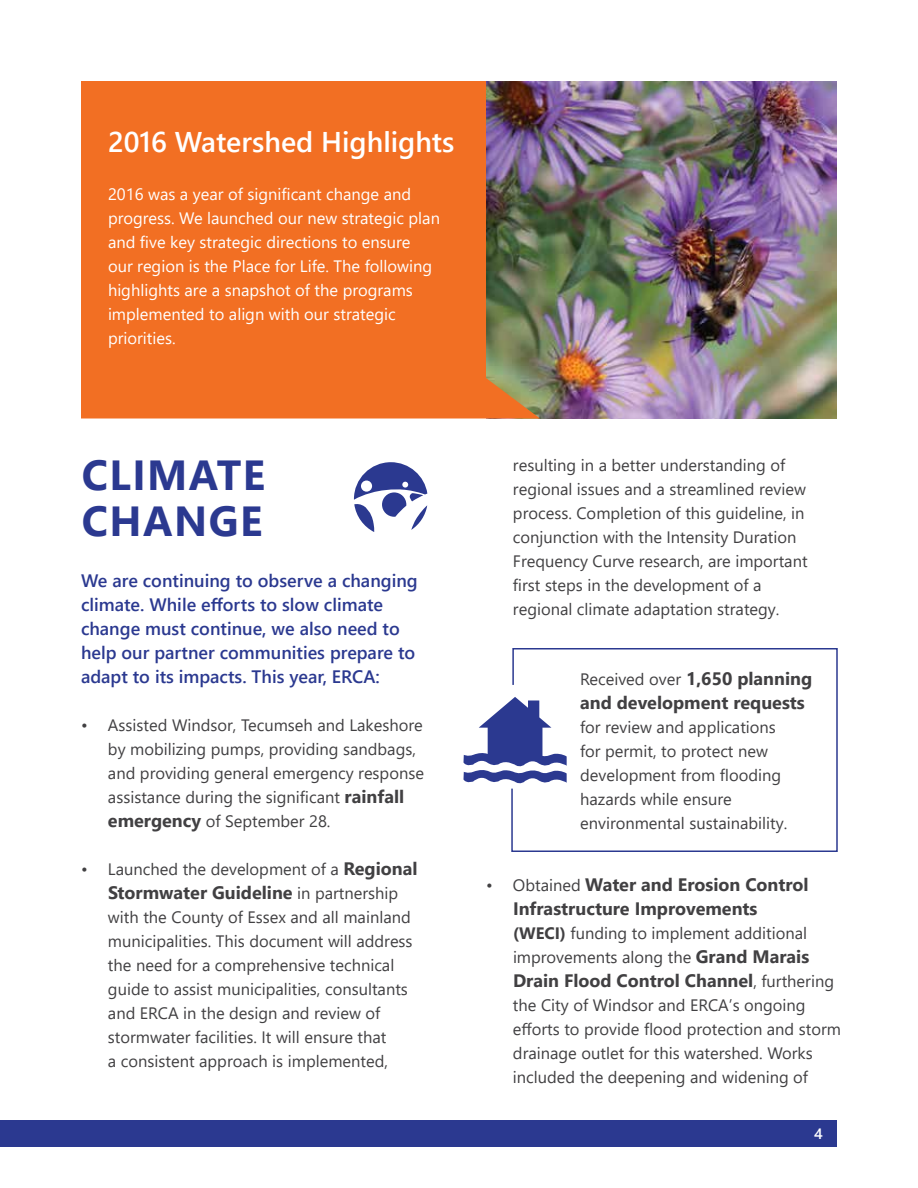
<style>
.page{position:relative;width:918px;height:1188px;background:#fff}
.page>*{position:absolute;margin:0;border:0;box-sizing:border-box;transform-origin:0 0}
.t1{font:700 42px/46.5px "Segoe UI";letter-spacing:.035em;color:#2b3990}
.t2{font:600 28.5px "Segoe UI";color:#fff}
.t3{font:700 18px/24px "Segoe UI";color:#414042}
.t4{font:600 18px/24px "Segoe UI";color:#2b3990}
.t5{font:16.5px/24px "Segoe UI";color:#414042}
.t6{font:16.5px/24px "Segoe UI";color:#fff}
.t7{font:600 15px "Segoe UI";color:#fff}
.s1{font-weight:700;font-size:18px}
.s2{font-weight:400;font-size:16.5px}
.s3{font-weight:700}
</style>
<div class="page">
<img style="left:540px;top:81px;width:297px;height:337px">
<svg style="left:81px;top:81px;width:459px;height:337px;background:#e26e29"></svg>
<svg style="left:354px;top:462px;width:73px;height:70px"></svg>
<svg style="left:463px;top:700px;width:48px;height:83px"></svg>
<svg style="left:511px;top:648px;width:327px;height:204px"></svg>
<div style="left:0;top:1120px;width:837px;height:28px;background:#2b3990"></div>
<h2 class="t2" style="left:108px;top:119px;width:348px">2016 Watershed Highlights</h2>
<p class="t6" style="left:108px;top:182px;width:334px">2016 was a year of significant change and progress. We launched our new strategic plan and five key strategic directions to ensure<br>our region is the Place for Life. The following highlights are a snapshot of the programs implemented to align with our strategic priorities.</p>
<h1 class="t1" style="left:82px;top:451px;width:180px">Climate<br>Change</h1>
<p class="t4" style="left:81px;top:568px;width:338px">We are continuing to observe a changing climate. While efforts to slow climate change must continue, we also need to help our partner communities prepare to adapt to its impacts. This year, ERCA:</p>
<p class="t5" style="left:108px;top:713px;width:317px;text-indent:-27px">• Assisted Windsor, Tecumseh and Lakeshore by mobilizing pumps, providing sandbags, and providing general emergency response assistance during the significant <span class="s1">rainfall emergency</span> of September 28.</p>
<p class="t5" style="left:81px;top:857px;width:338px">• Launched the development of a <span class="s1">Regional</span></p>
<p class="t3" style="left:108px;top:881px;width:292px">Stormwater Guideline <span class="s2">in partnership</span></p>
<p class="t5" style="left:108px;top:905px;width:306px">with the County of Essex and all mainland municipalities. This document will address the need for a comprehensive technical guide to assist municipalities, consultants and ERCA in the design and review of stormwater facilities. It will ensure that<br>a consistent approach is implemented,</p>
<p class="t5" style="left:513px;top:453px;width:296px">resulting in a better understanding of regional issues and a streamlined review process. Completion of this guideline, in conjunction with the Intensity Duration Frequency Curve research, are important first steps in the development of a regional climate adaptation strategy.</p>
<p class="t3" style="left:580px;top:666px;width:234px"><span class="s2">Received over</span> 1,650 planning and development requests</p>
<p class="t5" style="left:580px;top:715px;width:209px">for review and applications for permit, to protect new development from flooding hazards while ensure environmental sustainability.</p>
<p class="t3" style="left:513px;top:872px;width:297px;text-indent:-27px"><span class="s2">• Obtained</span> Water and Erosion Control<br>I nfrastructure I mprovements</p>
<p class="t5" style="left:513px;top:920px;width:298px"><span class="s3">(WECI)</span> funding to implement additional improvements along the <span class="s1">Grand Marais</span></p>
<p class="t3" style="left:513px;top:968px;width:323px">Drain Flood Control Channel<span class="s2">, furthering</span></p>
<p class="t5" style="left:513px;top:992px;width:330px">the City of Windsor and ERCA’s ongoing efforts to provide flood protection and storm drainage outlet for this watershed. Works included the deepening and widening of</p>
<p class="t7" style="left:814px;top:1122px;width:10px">4</p>
</div>
